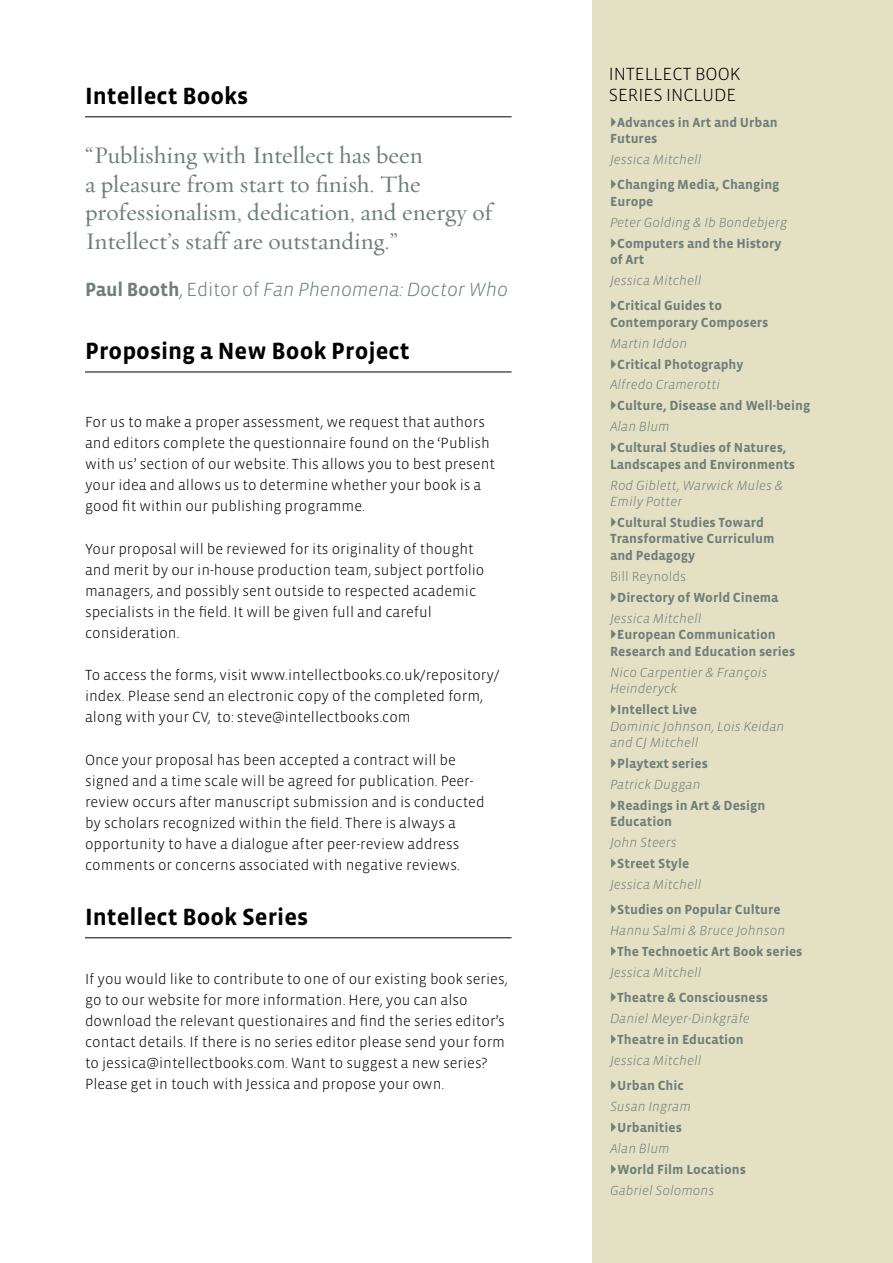
<style>
.page{position:relative;width:893px;height:1263px;background:#fff}
.page>*{position:absolute;margin:0;border:0;box-sizing:border-box;transform-origin:0 0}
.t1{font:24px/28.5px "Requiem Text HTF Roman";color:#6e7e7a}
.t2{font:700 24px "Vista Sans";color:#000}
.t3{font:italic 300 19.5px "Vista Sans";letter-spacing:-.01em;color:#6e7e7a}
.t4{font:300 18px "Vista Sans";color:#000}
.t5{font:300 15px/21px "Vista Sans";color:#000}
.t6{font:700 13.5px/16.5px "Vista Sans";color:#6e7e7a}
.t7{font:italic 300 13.5px/16.5px "Vista Sans";color:#6e7e7a}
.t8{font:300 13.5px "Vista Sans";color:#6e7e7a}
.s1{font-weight:700;font-style:normal}
.s2{font-style:normal}
</style>
<div class="page">
<div style="left:592px;top:0;width:301px;height:1263px;background:#e4e0c3"></div>
<hr style="left:85px;top:372px;width:427px;height:1px;background:#000">
<hr style="left:85px;top:937px;width:427px;height:1px;background:#000">
<hr style="left:85px;top:117px;width:427px;height:1px;background:#000">
<h1 class="t2" style="left:85px;top:84px;width:165px">Intellect Books</h1>
<h1 class="t1" style="left:85px;top:142px;width:409px">“Publishing with Intellect has been<br>a pleasure from start to finish. The professionalism, dedication, and energy of Intellect’s staff are outstanding.”</h1>
<h2 class="t3" style="left:85px;top:279px;width:424px"><span class="s1">Paul Booth</span><span class="s2">, Editor of</span> Fan Phenomena: Doctor Who</h2>
<h1 class="t2" style="left:85px;top:339px;width:326px">Proposing a New Book Project</h1>
<p class="t5" style="left:85px;top:412px;width:411px">For us to make a proper assessment, we request that authors and editors complete the questionnaire found on the ‘Publish with us’ section of our website. This allows you to best present your idea and allows us to determine whether your book is a good fit within our publishing programme.</p>
<p class="t5" style="left:85px;top:538px;width:401px">Your proposal will be reviewed for its originality of thought and merit by our in-house production team, subject portfolio managers, and possibly sent outside to respected academic specialists in the field. It will be given full and careful consideration.</p>
<p class="t5" style="left:85px;top:665px;width:416px">To access the forms, visit www.intellectbooks.co.uk/repository/ index. Please send an electronic copy of the completed form, along with your CV, to: steve@intellectbooks.com</p>
<p class="t5" style="left:85px;top:749px;width:401px">Once your proposal has been accepted a contract will be signed and a time scale will be agreed for publication. Peer&shy;review occurs after manuscript submission and is conducted by scholars recognized within the field. There is always a opportunity to have a dialogue after peer-review address comments or concerns associated with negative reviews.</p>
<h1 class="t2" style="left:85px;top:904px;width:225px">Intellect Book Series</h1>
<p class="t5" style="left:85px;top:969px;width:424px">If you would like to contribute to one of our existing book series, go to our website for more information. Here, you can also download the relevant questionaires and find the series editor’s contact details. If there is no series editor please send your form to jessica@intellectbooks.com. Want to suggest a new series?<br>Please get in touch with Jessica and propose your own.</p>
<p class="t4" style="left:609px;top:64px;width:10px">Intellect</p>
<p class="t4" style="left:695px;top:64px;width:12px">book</p>
<p class="t4" style="left:609px;top:85px;width:74px">series include</p>
<p class="t6" style="left:610px;top:114px;width:169px;text-indent:7px">Advances in Art and Urban<br>Futures</p>
<p class="t7" style="left:610px;top:152px;width:93px">Jessica Mitchell</p>
<p class="t6" style="left:610px;top:177px;width:171px;text-indent:7px">Changing Media, Changing<br>Europe</p>
<p class="t7" style="left:610px;top:214px;width:179px">Peter Golding &amp; Ib Bondebjerg</p>
<p class="t6" style="left:610px;top:235px;width:173px;text-indent:7px">Computers and the History of Art</p>
<p class="t7" style="left:610px;top:273px;width:93px">Jessica Mitchell</p>
<p class="t6" style="left:610px;top:298px;width:160px;text-indent:7px">Critical Guides to<br>Contemporary Composers</p>
<p class="t7" style="left:610px;top:335px;width:79px">Martin Iddon</p>
<p class="t6" style="left:617px;top:356px;width:128px">Critical Photography</p>
<p class="t7" style="left:610px;top:377px;width:112px">Alfredo Cramerotti</p>
<p class="t6" style="left:617px;top:398px;width:195px">Culture, Disease and Well-being</p>
<p class="t7" style="left:610px;top:419px;width:61px">Alan Blum</p>
<p class="t6" style="left:610px;top:440px;width:187px;text-align:center">Cultural Studies of Natures,<br>Landscapes and Environments</p>
<p class="t7" style="left:610px;top:477px;width:175px">Rod Giblett, Warwick Mules &amp;<br>Emily Potter</p>
<p class="t6" style="left:610px;top:514px;width:166px;text-indent:7px">Cultural Studies Toward<br>Transformative Curriculum and Pedagogy</p>
<p class="t8" style="left:610px;top:569px;width:78px">Bill Reynolds</p>
<p class="t6" style="left:617px;top:589px;width:163px">Directory of World Cinema</p>
<p class="t7" style="left:610px;top:610px;width:93px">Jessica Mitchell</p>
<p class="t6" style="left:610px;top:627px;width:187px;text-indent:7px">European Communication<br>Research and Education series</p>
<p class="t7" style="left:610px;top:664px;width:159px">Nico Carpentier &amp; François<br>Heinderyck</p>
<p class="t6" style="left:617px;top:701px;width:81px">Intellect Live</p>
<p class="t7" style="left:610px;top:718px;width:176px">Dominic Johnson, Lois Keidan and CJ Mitchell</p>
<p class="t6" style="left:617px;top:756px;width:92px">Playtext series</p>
<p class="t7" style="left:610px;top:776px;width:92px">Patrick Duggan</p>
<p class="t6" style="left:610px;top:797px;width:157px;text-indent:7px">Readings in Art &amp; Design<br>Education</p>
<p class="t7" style="left:610px;top:835px;width:68px">John Steers</p>
<p class="t6" style="left:617px;top:856px;width:74px">Street Style</p>
<p class="t7" style="left:610px;top:877px;width:93px">Jessica Mitchell</p>
<p class="t6" style="left:617px;top:902px;width:165px">Studies on Popular Culture</p>
<p class="t7" style="left:610px;top:923px;width:177px">Hannu Salmi &amp; Bruce Johnson</p>
<p class="t6" style="left:617px;top:943px;width:187px">The Technoetic Art Book series</p>
<p class="t7" style="left:610px;top:964px;width:93px">Jessica Mitchell</p>
<p class="t6" style="left:617px;top:990px;width:152px">Theatre &amp; Consciousness</p>
<p class="t7" style="left:610px;top:1010px;width:141px">Daniel Meyer-Dinkgräfe</p>
<p class="t6" style="left:617px;top:1031px;width:128px">Theatre in Education</p>
<p class="t7" style="left:610px;top:1052px;width:93px">Jessica Mitchell</p>
<p class="t6" style="left:617px;top:1077px;width:68px">Urban Chic</p>
<p class="t7" style="left:610px;top:1098px;width:82px">Susan Ingram</p>
<p class="t6" style="left:617px;top:1119px;width:66px">Urbanities</p>
<p class="t7" style="left:610px;top:1140px;width:61px">Alan Blum</p>
<p class="t6" style="left:617px;top:1161px;width:130px">World Film Locations</p>
<p class="t7" style="left:610px;top:1182px;width:106px">Gabriel Solomons</p>
</div>
